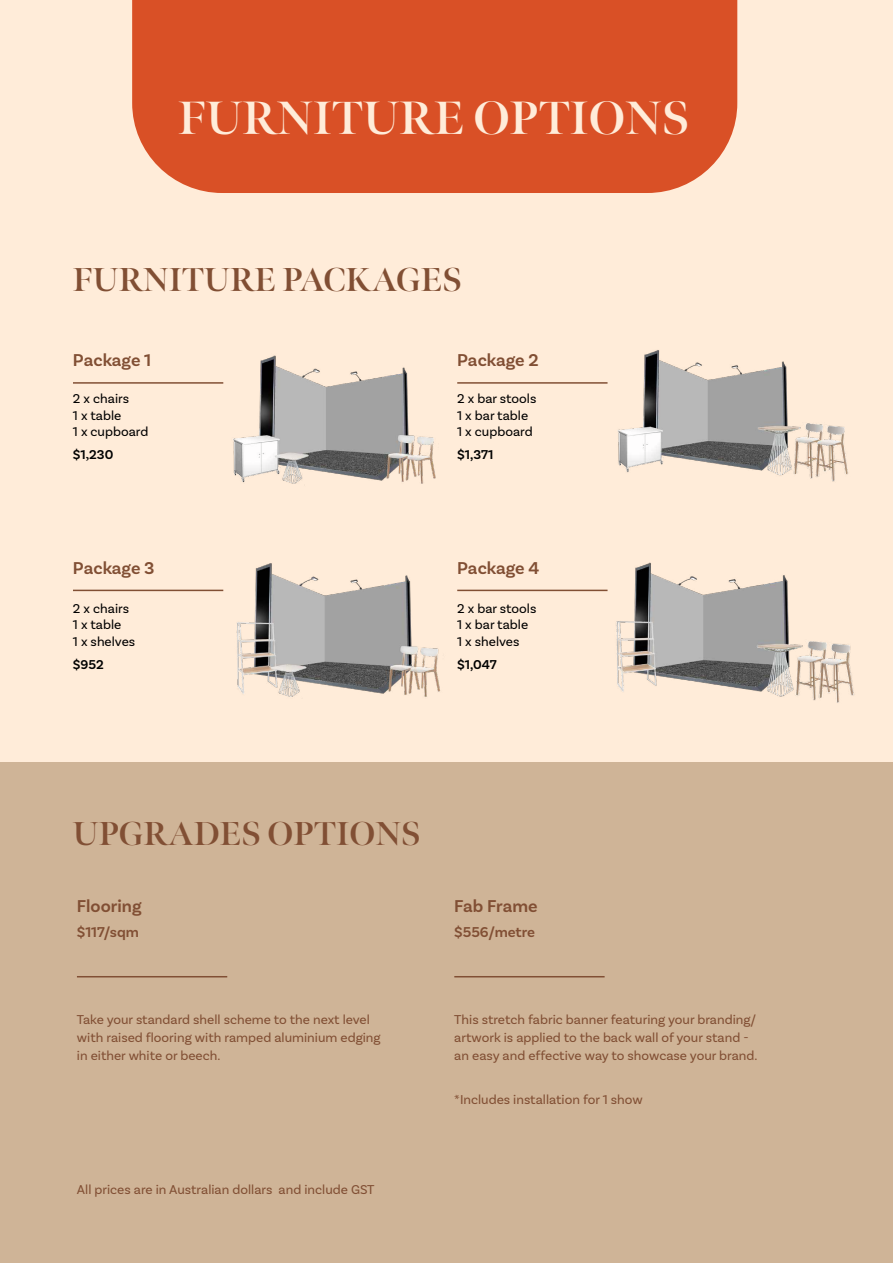
<style>
.page{position:relative;width:893px;height:1263px;background:#ffecd9}
.page>*{position:absolute;margin:0;border:0;box-sizing:border-box;transform-origin:0 0}
.t1{font:700 46.5px "Meno Banner";color:#ffecd9}
.t2{font:700 33px "Meno Banner";color:#814f34}
.t3{font:600 18px "Basic Sans";color:#814f34}
.t4{font:600 15px "Basic Sans";color:#814f34}
.t5{font:13.5px/18px "Basic Sans";color:#814f34}
.t6{font:13.5px/16.2px "Basic Sans";color:#000}
.t7{font:600 13.5px "Basic Sans";color:#000101}
.s1{font-family:"Minion Pro";font-weight:700}
</style>
<div class="page">
<div style="left:1px;top:763px;width:892px;height:500px;background:#cfb497"></div>
<hr style="left:73px;top:382px;width:150px;height:2px;background:#814f34">
<hr style="left:77px;top:976px;width:150px;height:1px;background:#814f34">
<hr style="left:454px;top:976px;width:151px;height:1px;background:#814f34">
<img style="left:233px;top:355px;width:203px;height:129px">
<hr style="left:457px;top:382px;width:150px;height:2px;background:#814f34">
<img style="left:618px;top:350px;width:230px;height:132px">
<hr style="left:457px;top:590px;width:150px;height:1px;background:#814f34">
<img style="left:616px;top:562px;width:239px;height:141px">
<hr style="left:73px;top:590px;width:150px;height:1px;background:#814f34">
<img style="left:236px;top:563px;width:204px;height:134px">
<div style="left:132px;top:0;width:605px;height:193px;background:#d95026"></div>
<h1 class="t1" style="left:178px;top:89px;width:513px">FURNITURE OPTIONS</h1>
<h2 class="t2" style="left:73px;top:259px;width:390px">FURNITURE PACKAGES</h2>
<h3 class="t3" style="left:73px;top:349px;width:80px">Package 1</h3>
<h3 class="t3" style="left:457px;top:349px;width:83px">Package 2</h3>
<p class="t6" style="left:73px;top:391px;width:77px">2 x chairs<br>1 x table<br>1 x cupboard</p>
<p class="t6" style="left:457px;top:391px;width:81px">2 x bar stools<br>1 x bar table<br>1 x cupboard</p>
<p class="t7" style="left:73px;top:447px;width:42px">$1<span class="s1">,</span>230</p>
<p class="t7" style="left:457px;top:447px;width:38px">$1,371</p>
<h3 class="t3" style="left:73px;top:557px;width:83px">Package 3</h3>
<h3 class="t3" style="left:457px;top:557px;width:84px">Package 4</h3>
<p class="t6" style="left:73px;top:600px;width:64px">2 x chairs<br>1 x table<br>1 x shelves</p>
<p class="t6" style="left:457px;top:600px;width:81px">2 x bar stools<br>1 x bar table<br>1 x shelves</p>
<p class="t7" style="left:73px;top:656px;width:32px">$952</p>
<p class="t7" style="left:457px;top:656px;width:41px">$1,047</p>
<h2 class="t2" style="left:73px;top:813px;width:349px">UPGRADES OPTIONS</h2>
<h3 class="t3" style="left:77px;top:895px;width:66px">Flooring</h3>
<p class="t4" style="left:77px;top:923px;width:64px">$117/sqm</p>
<h3 class="t3" style="left:454px;top:895px;width:85px">Fab Frame</h3>
<p class="t4" style="left:454px;top:923px;width:82px">$556/metre</p>
<p class="t5" style="left:77px;top:1011px;width:305px">Take your standard shell scheme to the next level with raised flooring with ramped aluminium edging in either white or beech.</p>
<p class="t5" style="left:454px;top:1011px;width:305px">This stretch fabric banner featuring your branding/ artwork is applied to the back wall of your stand - an easy and effective way to showcase your brand.</p>
<p class="t5" style="left:77px;top:1181px;width:299px">All prices are in Australian dollars and include GST</p>
<p class="t5" style="left:454px;top:1090px;width:190px">*Includes installation for 1 show</p>
</div>
